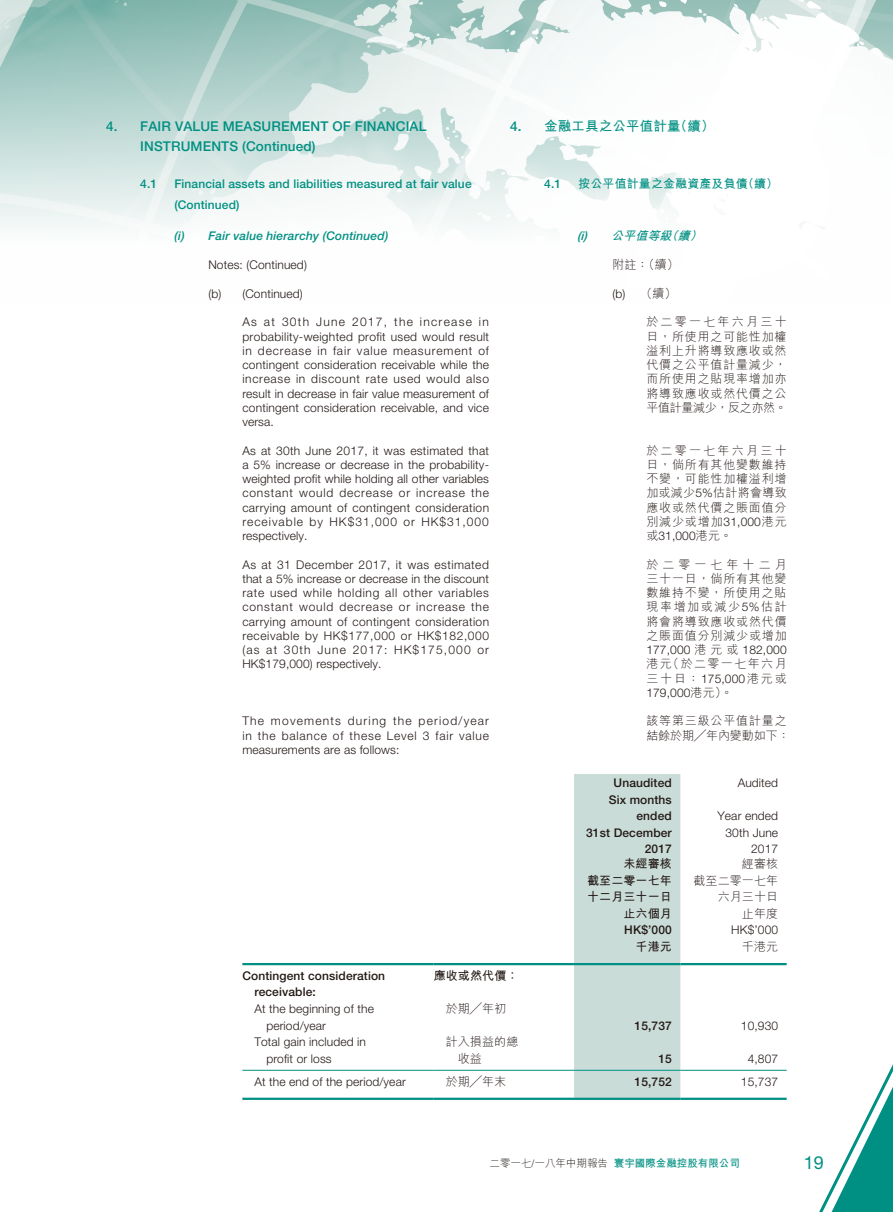
<style>
.page{position:relative;width:893px;height:1212px;background:#fff}
.page>*{position:absolute;margin:0;border:0;box-sizing:border-box;transform-origin:0 0}
.t1{font:18px "Helvetica Neue LT Std";color:#009083}
.t2{font:500 13.5px/20.2px "Helvetica Neue LT Std";letter-spacing:.01em;color:#009083}
.t3{font:700 13.5px "M Hei HK";letter-spacing:.01em;color:#009083}
.t4{font:300 12px/14.2px "Helvetica Neue LT Std";letter-spacing:.01em;color:#231916;text-align:justify}
.t5{font:300 12px/14.2px "M Hei HK";letter-spacing:.07em;color:#231916;text-align:justify}
.t6{font:500 12px/16.5px "Helvetica Neue LT Std";letter-spacing:.01em;color:#231916;text-align:right}
.t7{font:500 12px/20.2px "Helvetica Neue LT Std";letter-spacing:.01em;color:#009083}
.t8{font:italic 500 12px "Helvetica Neue LT Std";letter-spacing:.01em;color:#009083}
.t9{font:700 12px/16.5px "M Hei HK";letter-spacing:.01em;color:#231916;text-align:right}
.t10{font:300 12px/16.5px "M Hei HK";letter-spacing:.01em;color:#231916;text-align:right}
.t11{font:300 12px/14.2px "M Hei HK";letter-spacing:.12em;color:#231916}
.t12{font:700 12px "M Hei HK";letter-spacing:.01em;color:#009083}
.t13{font:italic 700 12px "M Hei HK";color:#009083}
.t14{font:300 10.5px "M Hei HK";color:#231916}
.s1{font-family:"Helvetica Neue LT Std";font-weight:500}
.s2{font-family:"M Hei HK"}
.s3{font-family:"Helvetica Neue LT Std"}
.s4{font-weight:700;color:#009083}
</style>
<div class="page">
<img style="left:0;top:0;width:893px;height:229px">
<svg style="left:781px;top:965px;width:112px;height:247px"></svg>
<div style="left:574px;top:774px;width:106px;height:324px;background:#cadcd8"></div>
<hr style="left:242px;top:963px;width:192px;height:2px;background:#009083">
<hr style="left:434px;top:963px;width:140px;height:2px;background:#009083">
<hr style="left:574px;top:963px;width:106px;height:2px;background:#009083">
<hr style="left:680px;top:963px;width:107px;height:2px;background:#009083">
<hr style="left:242px;top:1070px;width:192px;height:1px;background:#009083">
<hr style="left:434px;top:1070px;width:140px;height:1px;background:#009083">
<hr style="left:574px;top:1070px;width:106px;height:1px;background:#009083">
<hr style="left:680px;top:1070px;width:107px;height:1px;background:#009083">
<hr style="left:242px;top:1098px;width:192px;height:2px;background:#009083">
<hr style="left:434px;top:1098px;width:140px;height:2px;background:#009083">
<hr style="left:574px;top:1098px;width:106px;height:2px;background:#009083">
<hr style="left:680px;top:1098px;width:107px;height:2px;background:#009083">
<p class="t2" style="left:140px;top:116px;width:288px;text-indent:-34px">4. FAIR VALUE MEASUREMENT OF FINANCIAL<br>INSTRUMENTS (Continued)</p>
<p class="t7" style="left:140px;top:174px;width:18px">4.1</p>
<p class="t7" style="left:174px;top:174px;width:299px">Financial assets and liabilities measured at fair value (Continued)</p>
<p class="t8" style="left:174px;top:228px;width:215px">(i) Fair value hierarchy (Continued)</p>
<p class="t4" style="left:208px;top:258px;width:100px">Notes: (Continued)</p>
<p class="t4" style="left:208px;top:286px;width:96px">(b) (Continued)</p>
<p class="t4" style="left:242px;top:315px;width:248px">As at 30th June 2017, the increase in probability-weighted profit used would result in decrease in fair value measurement of contingent consideration receivable while the increase in discount rate used would also result in decrease in fair value measurement of contingent consideration receivable, and vice versa.</p>
<p class="t4" style="left:242px;top:443px;width:248px">As at 30th June 2017, it was estimated that a 5% increase or decrease in the probability&shy;weighted profit while holding all other variables constant would decrease or increase the carrying amount of contingent consideration receivable by HK$31,000 or HK$31,000 respectively.</p>
<p class="t4" style="left:242px;top:557px;width:248px">As at 31 December 2017, it was estimated that a 5% increase or decrease in the discount rate used while holding all other variables constant would decrease or increase the carrying amount of contingent consideration receivable by HK$177,000 or HK$182,000 (as at 30th June 2017: HK$175,000 or HK$179,000) respectively.</p>
<p class="t4" style="left:242px;top:714px;width:248px">The movements during the period/year in the balance of these Level 3 fair value measurements are as follows:</p>
<p class="t3" style="left:510px;top:116px;width:206px"><span class="s1">4.</span> 金融工具之公平值計量（續）</p>
<p class="t7" style="left:544px;top:174px;width:18px">4.1</p>
<p class="t12" style="left:578px;top:175px;width:201px">按公平值計量之金融資產及負債（續）</p>
<p class="t13" style="left:577px;top:227px;width:130px"><span class="s1">(i)</span> 公平值等級（續）</p>
<p class="t5" style="left:612px;top:258px;width:68px">附註：（續）</p>
<p class="t4" style="left:612px;top:286px;width:66px">(b) <span class="s2">（續）</span></p>
<p class="t5" style="left:646px;top:315px;width:142px">於二零一七年六月三十日，所使用之可能性加權溢利上升將導致應收或然代價之公平值計量減少，而所使用之貼現率增加亦將導致應收或然代價之公平值計量減少，反之亦然。</p>
<p class="t5" style="left:646px;top:443px;width:142px">於二零一七年六月三十日，倘所有其他變數維持不變，可能性加權溢利增加或減少<span class="s3">5%</span>估計將會導致應收或然代價之賬面值分別減少或增加<span class="s3">31,000</span>港元</p>
<p class="t4" style="left:646px;top:528px;width:87px"><span class="s2">或</span>31,000<span class="s2">港元。</span></p>
<p class="t5" style="left:646px;top:557px;width:142px">於二零一七年十二月三十一日，倘所有其他變數維持不變，所使用之貼現率增加或減少<span class="s3">5%</span>估計將會將導致應收或然代價之賬面值分別減少或增加</p>
<p class="t4" style="left:646px;top:642px;width:142px">177,000 <span class="s2">港元或</span> 182,000</p>
<p class="t11" style="left:646px;top:656px;width:142px">港元（於二零一七年六月三十日：<span class="s3">175,000</span>港元或</p>
<p class="t4" style="left:646px;top:685px;width:88px">179,000<span class="s2">港元）。</span></p>
<p class="t5" style="left:646px;top:713px;width:145px">該等第三級公平值計量之結餘於期╱年內變動如下：</p>
<p class="t6" style="left:614px;top:775px;width:60px">Unaudited</p>
<p class="t4" style="left:738px;top:776px;width:42px">Audited</p>
<p class="t6" style="left:586px;top:791px;width:87px">Six months ended<br>31st December<br>2017</p>
<p class="t4" style="left:717px;top:808px;width:62px;line-height:16.5px;text-align:right">Year ended<br>30th June<br>2017</p>
<p class="t9" style="left:587px;top:855px;width:86px">未經審核<br>截至二零一七年十二月三十一日止六個月</p>
<p class="t10" style="left:693px;top:855px;width:86px">經審核<br>截至二零一七年六月三十日<br>止年度</p>
<p class="t6" style="left:624px;top:921px;width:49px">HK$’000</p>
<p class="t4" style="left:731px;top:923px;width:48px">HK$’000</p>
<p class="t9" style="left:636px;top:937px;width:38px">千港元</p>
<p class="t5" style="left:742px;top:939px;width:38px">千港元</p>
<p class="t6" style="left:254px;top:967px;width:132px;text-align:left;text-indent:-12px">Contingent consideration receivable:</p>
<p class="t9" style="left:434px;top:966px;width:86px">應收或然代價：</p>
<p class="t4" style="left:266px;top:1000px;width:109px;line-height:16.5px;text-indent:-12px">At the beginning of the period/year</p>
<p class="t5" style="left:446px;top:1001px;width:62px">於期╱年初</p>
<p class="t4" style="left:266px;top:1033px;width:101px;line-height:16.5px;text-indent:-12px">Total gain included in profit or loss</p>
<p class="t10" style="left:458px;top:1033px;width:62px;text-align:left;text-indent:-12px">計入損益的總收益</p>
<p class="t6" style="left:635px;top:1017px;width:39px">15,737</p>
<p class="t4" style="left:741px;top:1018px;width:39px">10,930</p>
<p class="t6" style="left:658px;top:1050px;width:15px">15</p>
<p class="t4" style="left:748px;top:1051px;width:32px">4,807</p>
<p class="t4" style="left:254px;top:1074px;width:153px">At the end of the period/year</p>
<p class="t5" style="left:446px;top:1074px;width:62px">於期╱年末</p>
<p class="t6" style="left:635px;top:1073px;width:39px">15,752</p>
<p class="t4" style="left:741px;top:1074px;width:39px">15,737</p>
<p class="t14" style="left:490px;top:1158px;width:252px">二零一七/一八年中期報告 <span class="s4">寰宇國際金融控股有限公司</span></p>
<h1 class="t1" style="left:804px;top:1151px;width:22px">19</h1>
</div>
